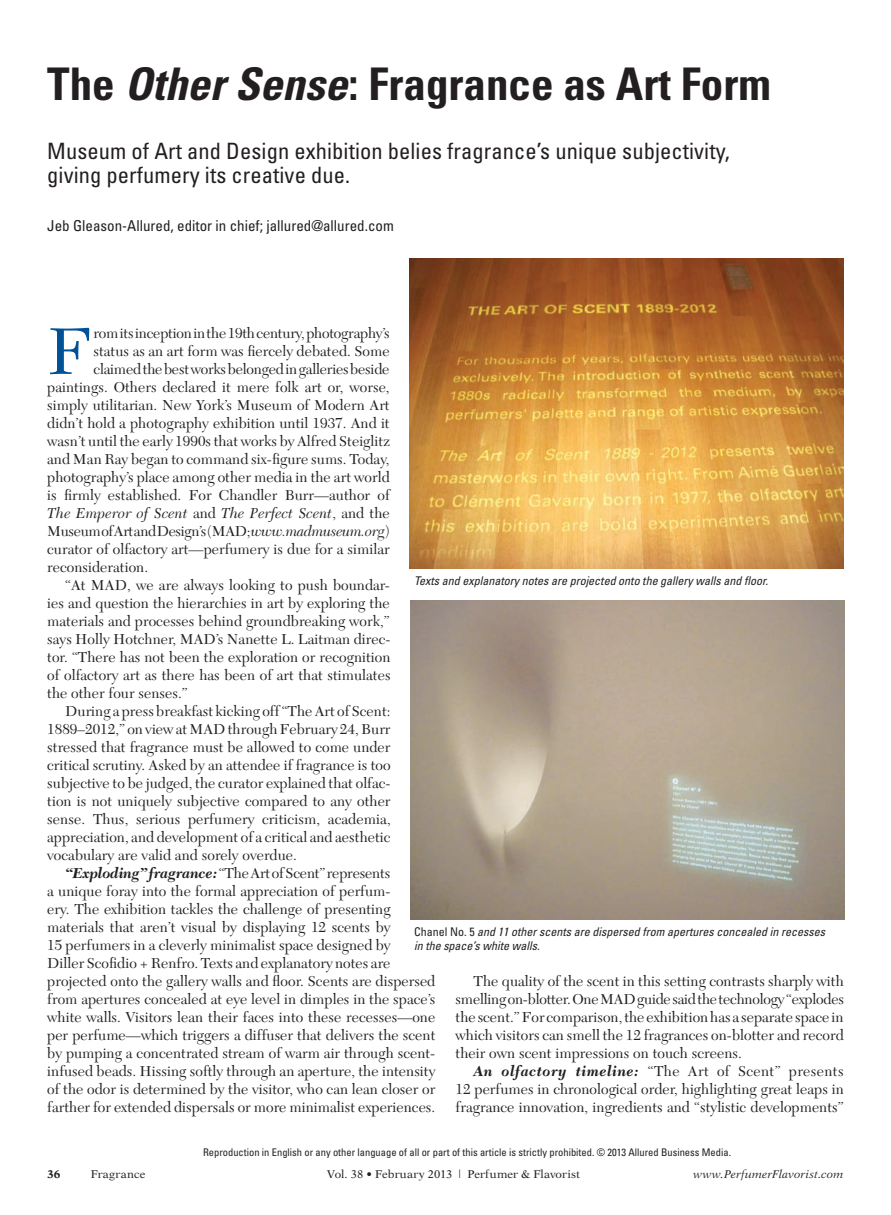
<style>
.page{position:relative;width:891px;height:1215px;background:#fff}
.page>*{position:absolute;margin:0;border:0;box-sizing:border-box;transform-origin:0 0}
.t1{font:68.7px "New Caledonia";color:#015197}
.t2{font:700 condensed 45px "Univers LT Std";color:#231f20}
.t3{font:condensed 22.5px/24px "Univers LT Std";letter-spacing:.005em;color:#231f20}
.t4{font:15px/18px "New Caledonia";letter-spacing:.005em;color:#231f20;text-align:justify}
.t5{font:condensed 15px "Univers LT Std";color:#231f20}
.t6{font:15px "New Caledonia";letter-spacing:-.02em;color:#231f20}
.t7{font:italic 15px "New Caledonia";letter-spacing:.005em;color:#231f20}
.t8{font:italic condensed 12px/14.4px "Univers LT Std";color:#231f20}
.t9{font:11.25px "New Aster";letter-spacing:.01em;color:#231f20}
.t10{font:italic 11.25px "New Aster";letter-spacing:.02em;color:#231f20}
.t11{font:700 11.25px "New Aster";color:#231f20}
.t12{font:condensed 10.5px "Univers LT Std";color:#231f20}
.s1{font-style:italic}
.s2{font-style:normal}
.s3{font-weight:700;font-style:italic}
</style>
<div class="page">
<img style="left:410px;top:259px;width:434px;height:309px">
<img style="left:411px;top:601px;width:434px;height:319px">
<h2 class="t2" style="left:47px;top:56px;width:725px">The <span class="s1">Other Sense</span>: Fragrance as Art Form</h2>
<h3 class="t3" style="left:47px;top:138px;width:684px">Museum of Art and Design exhibition belies fragrance’s unique subjectivity, giving perfumery its creative due.</h3>
<p class="t5" style="left:47px;top:216px;width:348px">Jeb Gleason-Allured, editor in chief; jallured@allured.com</p>
<h1 class="t1" style="left:47px;top:311px;width:46px">F</h1>
<p class="t4" style="left:94px;top:324px;width:298px">rom its inception in the 19th century, photography’s</p>
<p class="t4" style="left:94px;top:342px;width:298px">status as an art form was fiercely debated. Some</p>
<p class="t4" style="left:94px;top:360px;width:298px">claimed the best works belonged in galleries beside</p>
<p class="t4" style="left:47px;top:378px;width:344px">paintings. Others declared it mere folk art or, worse,</p>
<p class="t4" style="left:47px;top:396px;width:344px">simply utilitarian. New York’s Museum of Modern Art</p>
<p class="t4" style="left:47px;top:414px;width:344px">didn’t hold a photography exhibition until 1937. And it</p>
<p class="t4" style="left:47px;top:432px;width:344px">wasn’t until the early 1990s that works by Alfred Steiglitz</p>
<p class="t4" style="left:47px;top:450px;width:344px">and Man Ray began to command six-figure sums. Today,</p>
<p class="t4" style="left:47px;top:468px;width:344px">photography’s place among other media in the art world</p>
<p class="t4" style="left:47px;top:486px;width:344px">is firmly established. For Chandler Burr—author of</p>
<p class="t7" style="left:47px;top:505px;width:344px">The Emperor of Scent <span class="s2">and</span> The Perfect Scent<span class="s2">, and the</span></p>
<p class="t6" style="left:47px;top:522px;width:344px">Museum of Art and Design’s (MAD; <span class="s1">www.madmuseum.org</span>)</p>
<p class="t4" style="left:47px;top:540px;width:344px">curator of olfactory art—perfumery is due for a similar</p>
<p class="t4" style="left:47px;top:558px;width:102px">reconsideration.</p>
<p class="t4" style="left:65px;top:576px;width:326px">“At MAD, we are always looking to push boundar-</p>
<p class="t4" style="left:47px;top:594px;width:344px">ies and question the hierarchies in art by exploring the</p>
<p class="t4" style="left:47px;top:612px;width:344px">materials and processes behind groundbreaking work,”</p>
<p class="t4" style="left:47px;top:630px;width:345px">says Holly Hotchner, MAD’s Nanette L. Laitman direc-</p>
<p class="t4" style="left:47px;top:648px;width:345px">tor. “There has not been the exploration or recognition</p>
<p class="t4" style="left:47px;top:666px;width:345px">of olfactory art as there has been of art that stimulates</p>
<p class="t4" style="left:47px;top:684px;width:142px">the other four senses.”</p>
<p class="t4" style="left:65px;top:702px;width:327px">During a press breakfast kicking off “The Art of Scent:</p>
<p class="t4" style="left:47px;top:720px;width:345px">1889–2012,” on view at MAD through February 24, Burr</p>
<p class="t4" style="left:47px;top:738px;width:345px">stressed that fragrance must be allowed to come under</p>
<p class="t4" style="left:47px;top:756px;width:345px">critical scrutiny. Asked by an attendee if fragrance is too</p>
<p class="t4" style="left:47px;top:774px;width:345px">subjective to be judged, the curator explained that olfac-</p>
<p class="t4" style="left:47px;top:792px;width:345px">tion is not uniquely subjective compared to any other</p>
<p class="t4" style="left:47px;top:810px;width:345px">sense. Thus, serious perfumery criticism, academia,</p>
<p class="t4" style="left:47px;top:828px;width:345px">appreciation, and development of a critical and aesthetic</p>
<p class="t4" style="left:47px;top:846px;width:251px">vocabulary are valid and sorely overdue.</p>
<p class="t4" style="left:65px;top:864px;width:327px"><span class="s3">“Exploding” fragrance:</span> “The Art of Scent” represents</p>
<p class="t4" style="left:47px;top:882px;width:345px">a unique foray into the formal appreciation of perfum-</p>
<p class="t4" style="left:47px;top:900px;width:345px">ery. The exhibition tackles the challenge of presenting</p>
<p class="t4" style="left:47px;top:918px;width:345px">materials that aren’t visual by displaying 12 scents by</p>
<p class="t4" style="left:47px;top:936px;width:345px">15 perfumers in a cleverly minimalist space designed by</p>
<p class="t4" style="left:47px;top:954px;width:345px">Diller Scofidio + Renfro. Texts and explanatory notes are</p>
<p class="t4" style="left:47px;top:972px;width:390px">projected onto the gallery walls and floor. Scents are dispersed</p>
<p class="t4" style="left:47px;top:990px;width:390px">from apertures concealed at eye level in dimples in the space’s</p>
<p class="t4" style="left:47px;top:1008px;width:390px">white walls. Visitors lean their faces into these recesses—one</p>
<p class="t4" style="left:47px;top:1026px;width:390px">per perfume—which triggers a diffuser that delivers the scent</p>
<p class="t4" style="left:47px;top:1044px;width:390px">by pumping a concentrated stream of warm air through scent-</p>
<p class="t4" style="left:47px;top:1062px;width:390px">infused beads. Hissing softly through an aperture, the intensity</p>
<p class="t4" style="left:47px;top:1080px;width:390px">of the odor is determined by the visitor, who can lean closer or</p>
<p class="t4" style="left:47px;top:1098px;width:390px">farther for extended dispersals or more minimalist experiences.</p>
<p class="t12" style="left:203px;top:1145px;width:529px">Reproduction in English or any other language of all or part of this article is strictly prohibited. © 2013 Allured Business Media.</p>
<p class="t8" style="left:414px;top:573px;width:356px">Texts and explanatory notes are projected onto the gallery walls and floor.</p>
<p class="t8" style="left:414px;top:924px;width:413px"><span class="s2">Chanel No. 5</span> and 11 other scents are dispersed from apertures concealed in recesses in the space’s white walls.</p>
<p class="t4" style="left:456px;top:972px;width:390px;text-indent:18px">The quality of the scent in this setting contrasts sharply with smelling on-blotter. One MAD guide said the technology “explodes the scent.” For comparison, the exhibition has a separate space in which visitors can smell the 12 fragrances on-blotter and record their own scent impressions on touch screens.</p>
<p class="t4" style="left:456px;top:1062px;width:390px;text-indent:18px"><span class="s3">An olfactory timeline:</span> “The Art of Scent” presents 12 perfumes in chronological order, highlighting great leaps in fragrance innovation, ingredients and “stylistic developments”</p>
<p class="t11" style="left:47px;top:1168px;width:15px">36</p>
<p class="t9" style="left:91px;top:1168px;width:56px">Fragrance</p>
<p class="t9" style="left:327px;top:1168px;width:254px">Vol. 38 • February 2013 | Perfumer &amp; Flavorist</p>
<p class="t10" style="left:694px;top:1168px;width:152px">www.PerfumerFlavorist.com</p>
</div>
